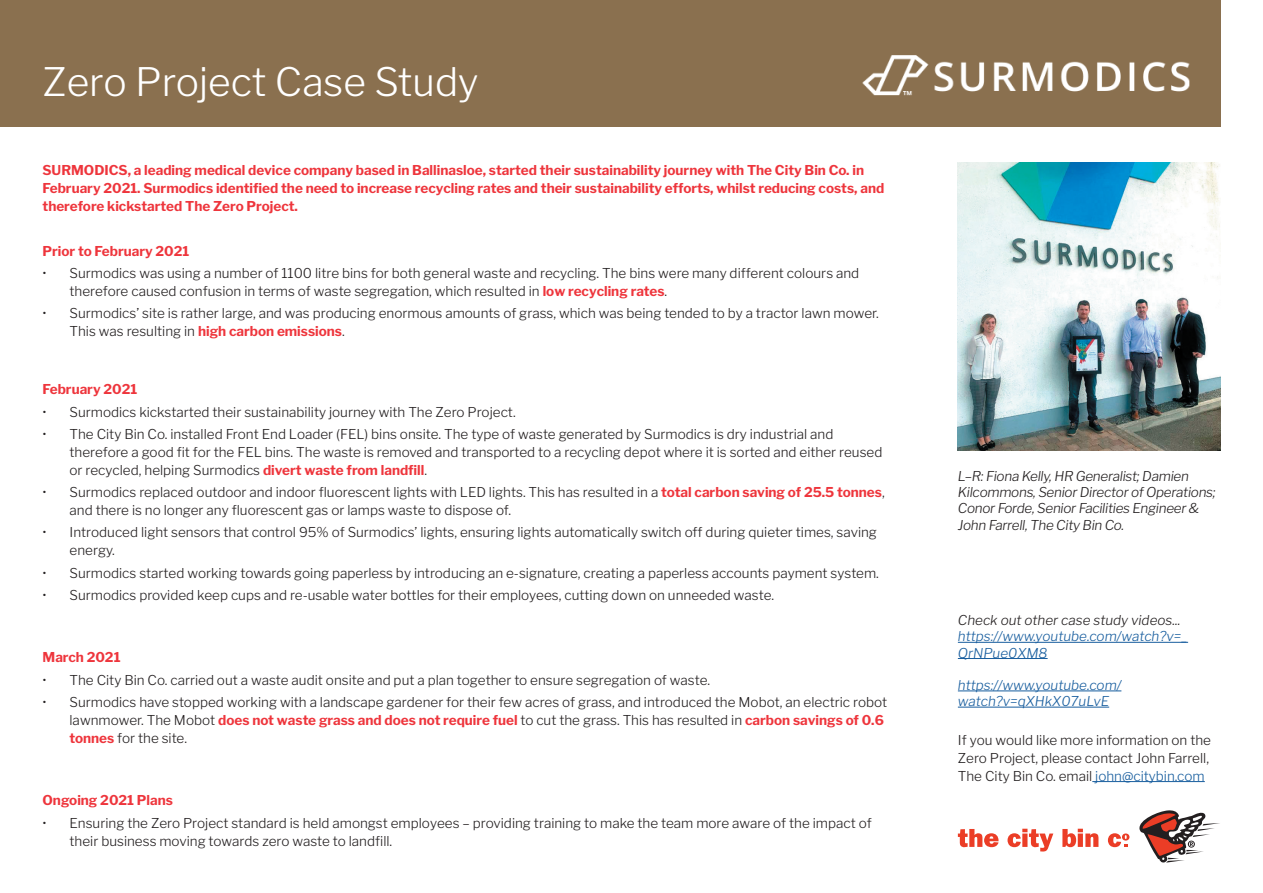
<style>
.page{position:relative;width:1263px;height:893px;background:#fff}
.page>*{position:absolute;margin:0;border:0;box-sizing:border-box;transform-origin:0 0}
.t1{font:300 39px "Libre Franklin";color:#fff}
.t2{font:300 13.5px/18px "Libre Franklin";color:#231f20}
.t3{font:700 13.5px/18px "Libre Franklin";color:#ee353c}
.t4{font:italic 300 13.5px/16.2px "Libre Franklin";letter-spacing:-.02em;color:#231f20}
.t5{font:italic 300 13.5px/16.2px "Libre Franklin";color:#175d9e}
.t6{font:italic 300 13.5px "Libre Franklin";color:#231f20}
.s1{font-weight:700;color:#ee353c}
.s2{color:#175d9e}
</style>
<div class="page">
<div style="left:0;top:0;width:1220px;height:126px;background:#8a704f"></div>
<hr style="left:958px;top:642px;width:230px;height:1px;background:#175d9e">
<hr style="left:958px;top:658px;width:90px;height:1px;background:#175d9e">
<hr style="left:958px;top:691px;width:163px;height:1px;background:#175d9e">
<hr style="left:958px;top:707px;width:151px;height:1px;background:#175d9e">
<hr style="left:1092px;top:781px;width:113px;height:1px;background:#175d9e">
<svg style="left:958px;top:829px;width:40px;height:18px"></svg>
<svg style="left:1007px;top:829px;width:46px;height:22px"></svg>
<svg style="left:1062px;top:829px;width:36px;height:18px"></svg>
<svg style="left:1108px;top:833px;width:21px;height:14px"></svg>
<svg style="left:1139px;top:810px;width:81px;height:53px"></svg>
<img style="left:958px;top:162px;width:262px;height:288px">
<img style="left:862px;top:55px;width:328px;height:41px">
<p class="t1" style="left:43px;top:58px;width:438px">Zero Project Case Study</p>
<p class="t3" style="left:43px;top:161px;width:843px">SURMODICS, a leading medical device company based in Ballinasloe, started their sustainability journey with The City Bin Co. in<br>February 2021. Surmodics identified the need to increase recycling rates and their sustainability efforts, whilst reducing costs, and therefore kickstarted The Zero Project.</p>
<p class="t3" style="left:43px;top:242px;width:148px">Prior to February 2021</p>
<p class="t2" style="left:70px;top:264px;width:791px;text-indent:-27px">• Surmodics was using a number of 1100 litre bins for both general waste and recycling. The bins were many different colours and therefore caused confusion in terms of waste segregation, which resulted in <span class="s1">low recycling rates</span>.</p>
<p class="t2" style="left:70px;top:304px;width:811px;text-indent:-27px">• Surmodics’ site is rather large, and was producing enormous amounts of grass, which was being tended to by a tractor lawn mower.<br>This was resulting in <span class="s1">high carbon emissions</span>.</p>
<p class="t3" style="left:43px;top:380px;width:96px">February 2021</p>
<p class="t2" style="left:43px;top:403px;width:475px">• Surmodics kickstarted their sustainability journey with The Zero Project.</p>
<p class="t2" style="left:70px;top:425px;width:814px;text-indent:-27px">• The City Bin Co. installed Front End Loader (FEL) bins onsite. The type of waste generated by Surmodics is dry industrial and therefore a good fit for the FEL bins. The waste is removed and transported to a recycling depot where it is sorted and either reused or recycled, helping Surmodics <span class="s1">divert waste from landfill</span>.</p>
<p class="t2" style="left:70px;top:483px;width:817px;text-indent:-27px">• Surmodics replaced outdoor and indoor fluorescent lights with LED lights. This has resulted in a <span class="s1">total carbon saving of 25.5 tonnes</span>, and there is no longer any fluorescent gas or lamps waste to dispose of.</p>
<p class="t2" style="left:70px;top:523px;width:809px;text-indent:-27px">• Introduced light sensors that control 95% of Surmodics’ lights, ensuring lights automatically switch off during quieter times, saving energy.</p>
<p class="t2" style="left:43px;top:564px;width:838px">• Surmodics started working towards going paperless by introducing an e-signature, creating a paperless accounts payment system.</p>
<p class="t2" style="left:43px;top:586px;width:733px">• Surmodics provided keep cups and re-usable water bottles for their employees, cutting down on unneeded waste.</p>
<p class="t3" style="left:43px;top:648px;width:80px">March 2021</p>
<p class="t2" style="left:43px;top:671px;width:669px">• The City Bin Co. carried out a waste audit onsite and put a plan together to ensure segregation of waste.</p>
<p class="t2" style="left:70px;top:693px;width:819px;text-indent:-27px">• Surmodics have stopped working with a landscape gardener for their few acres of grass, and introduced the Mobot, an electric robot lawnmower. The Mobot <span class="s1">does not waste grass and does not require fuel</span> to cut the grass. This has resulted in <span class="s1">carbon savings of 0.6 tonnes</span> for the site.</p>
<p class="t3" style="left:43px;top:791px;width:132px">Ongoing 2021 Plans</p>
<p class="t2" style="left:70px;top:814px;width:804px;text-indent:-27px">• Ensuring the Zero Project standard is held amongst employees – providing training to make the team more aware of the impact of their business moving towards zero waste to landfill.</p>
<p class="t4" style="left:958px;top:468px;width:259px">L–R: Fiona Kelly, HR Generalist; Damien Kilcommons, Senior Director of Operations; Conor Forde, Senior Facilities Engineer &amp; John Farrell, The City Bin Co.</p>
<p class="t6" style="left:958px;top:612px;width:224px">Check out other case study videos...</p>
<p class="t5" style="left:958px;top:628px;width:232px">https://www.youtube.com/watch?v=_<br>QrNPue0XM8</p>
<p class="t5" style="left:958px;top:677px;width:165px">https://www.youtube.com/ watch?v=qXHkX07uLvE</p>
<p class="t2" style="left:958px;top:731px;width:255px">If you would like more information on the<br>Zero Project, please contact John Farrell,<br>The City Bin Co. email <span class="s2">john@citybin.com</span></p>
</div>
